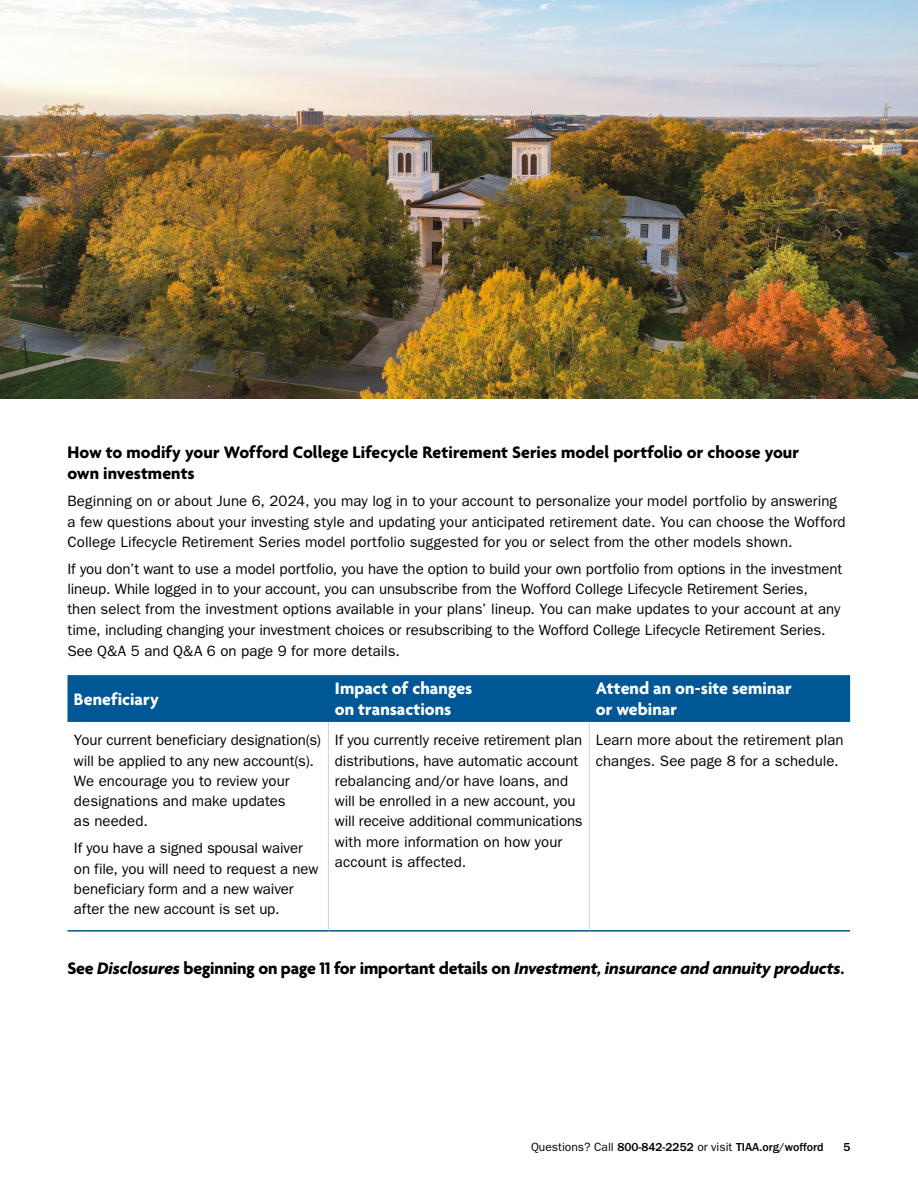
<style>
.page{position:relative;width:918px;height:1188px;background:#fff}
.page>*{position:absolute;margin:0;border:0;box-sizing:border-box;transform-origin:0 0}
.t1{font:700 18px/21px "Agenda";color:#000}
.t2{font:italic 700 18px "Agenda";letter-spacing:-.01em;color:#000}
.t3{font:700 18px/21px "Agenda";letter-spacing:.005em;color:#fff}
.t4{font:15px/20.2px "ITC Franklin Gothic Std";color:#000}
.t5{font:500 12px "ITC Franklin Gothic Std";color:#000}
.s1{font-style:normal}
.s2{font-weight:400}
</style>
<div class="page">
<img style="left:0;top:0;width:918px;height:398px">
<div style="left:68px;top:675px;width:782px;height:47px;background:#005795"></div>
<hr style="left:68px;top:930px;width:260px;height:2px;background:#005795">
<hr style="left:328px;top:930px;width:261px;height:2px;background:#005795">
<hr style="left:589px;top:930px;width:261px;height:2px;background:#005795">
<hr style="left:328px;top:722px;width:1px;height:208px;background:#d0d0d0">
<hr style="left:589px;top:722px;width:1px;height:208px;background:#d0d0d0">
<p class="t1" style="left:68px;top:443px;width:733px">How to modify your Wofford College Lifecycle Retirement Series model portfolio or choose your own investments</p>
<p class="t4" style="left:68px;top:491px;width:780px">Beginning on or about June 6, 2024, you may log in to your account to personalize your model portfolio by answering a few questions about your investing style and updating your anticipated retirement date. You can choose the Wofford<br>College Lifecycle Retirement Series model portfolio suggested for you or select from the other models shown.</p>
<p class="t4" style="left:68px;top:559px;width:776px">If you don’t want to use a model portfolio, you have the option to build your own portfolio from options in the investment lineup. While logged in to your account, you can unsubscribe from the Wofford College Lifecycle Retirement Series,<br>then select from the investment options available in your plans’ lineup. You can make updates to your account at any time, including changing your investment choices or resubscribing to the Wofford College Lifecycle Retirement Series.<br>See Q&amp;A 5 and Q&amp;A 6 on page 9 for more details.</p>
<p class="t3" style="left:74px;top:690px;width:86px">Beneficiary</p>
<p class="t3" style="left:335px;top:679px;width:139px">Impact of changes on transactions</p>
<p class="t3" style="left:596px;top:679px;width:198px">Attend an on-site seminar or webinar</p>
<p class="t4" style="left:74px;top:730px;width:249px">Your current beneficiary designation(s) will be applied to any new account(s).<br>We encourage you to review your designations and make updates<br>as needed.</p>
<p class="t4" style="left:74px;top:838px;width:246px">If you have a signed spousal waiver on file, you will need to request a new beneficiary form and a new waiver after the new account is set up.</p>
<p class="t4" style="left:335px;top:730px;width:249px">If you currently receive retirement plan distributions, have automatic account rebalancing and/or have loans, and will be enrolled in a new account, you will receive additional communications with more information on how your account is affected.</p>
<p class="t4" style="left:596px;top:730px;width:249px">Learn more about the retirement plan changes. See page 8 for a schedule.</p>
<p class="t2" style="left:68px;top:958px;width:778px"><span class="s1">See</span> Disclosures <span class="s1">beginning on page 11 for important details on</span> Investment, insurance and annuity products<span class="s1">.</span></p>
<p class="t5" style="left:531px;top:1140px;width:294px"><span class="s2">Questions? Call</span> 800-842-2252 <span class="s2">or visit</span> TIAA.org/wofford</p>
<p class="t5" style="left:843px;top:1140px;width:9px">5</p>
</div>
